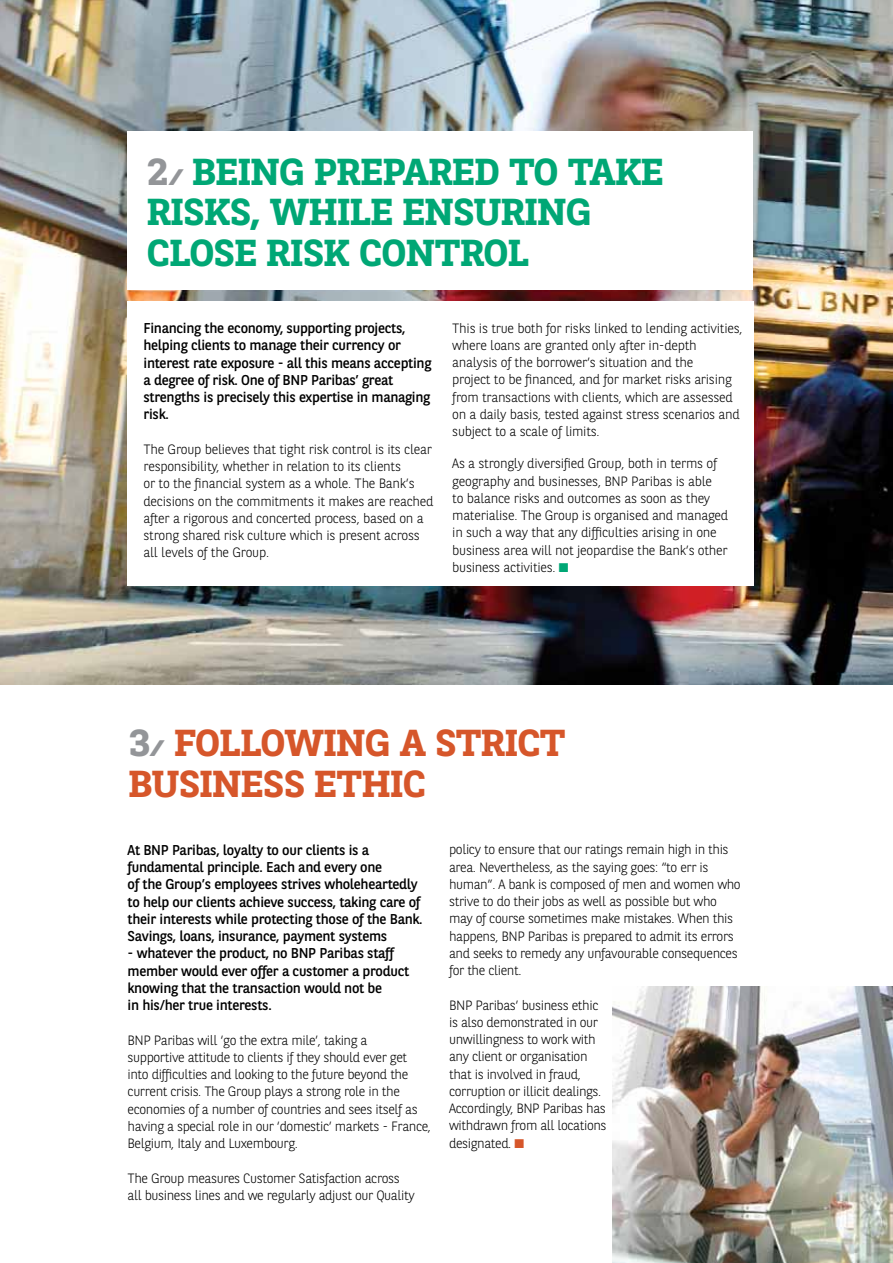
<style>
.page{position:relative;width:893px;height:1263px;background:#fff}
.page>*{position:absolute;margin:0;border:0;box-sizing:border-box;transform-origin:0 0}
.t1{font:700 37.5px/40.5px "BNPP Slab Serif";letter-spacing:-.02em;color:#00a775;scale:1.07 1}
.t2{font:700 37.5px/40.5px "BNPP Slab Serif";letter-spacing:-.02em;color:#d6562a;scale:1.07 1}
.t3{font:14.25px/17.2px "BNPP Sans";letter-spacing:-.02em;color:#000}
.t4{font:300 13.5px/17.2px "BNPP Sans";letter-spacing:-.03em;color:#000}
.s1{color:#939598}
.s2{font-size:22.5px;color:#939598}
.s3{color:#00a775}
.s4{color:#d6562a}
</style>
<div class="page">
<img style="left:0;top:0;width:893px;height:685px">
<div style="left:128px;top:132px;width:625px;height:158px;background:#fff"></div>
<div style="left:128px;top:301px;width:626px;height:285px;background:#fff"></div>
<img style="left:612px;top:986px;width:281px;height:277px">
<h1 class="t1" style="left:147px;top:150px;width:485px"><span class="s1">2</span><span class="s2">/</span> BEING PREPARED TO TAKE<br>RISKS, WHILE ENSURING<br>CLOSE RISK CONTROL</h1>
<p class="t3" style="left:144px;top:319px;width:289px">Financing the economy, supporting projects, helping clients to manage their currency or interest rate exposure - all this means accepting a degree of risk. One of BNP Paribas’ great strengths is precisely this expertise in managing risk.</p>
<p class="t4" style="left:144px;top:440px;width:292px">The Group believes that tight risk control is its clear responsibility, whether in relation to its clients<br>or to the financial system as a whole. The Bank’s decisions on the commitments it makes are reached after a rigorous and concerted process, based on a strong shared risk culture which is present across all levels of the Group.</p>
<p class="t4" style="left:452px;top:319px;width:292px">This is true both for risks linked to lending activities, where loans are granted only after in-depth analysis of the borrower’s situation and the<br>project to be financed, and for market risks arising from transactions with clients, which are assessed on a daily basis, tested against stress scenarios and subject to a scale of limits.</p>
<p class="t4" style="left:452px;top:454px;width:277px">As a strongly diversified Group, both in terms of geography and businesses, BNP Paribas is able<br>to balance risks and outcomes as soon as they materialise. The Group is organised and managed in such a way that any difficulties arising in one business area will not jeopardise the Bank’s other business activities. <span class="s3">■</span></p>
<h1 class="t2" style="left:129px;top:721px;width:410px"><span class="s1">3</span><span class="s2">/</span> FOLLOWING A STRICT<br>BUSINESS ETHIC</h1>
<p class="t3" style="left:128px;top:841px;width:297px">At BNP Paribas, loyalty to our clients is a fundamental principle. Each and every one<br>of the Group’s employees strives wholeheartedly to help our clients achieve success, taking care of their interests while protecting those of the Bank.<br>Savings, loans, insurance, payment systems</p>
<p class="t3" style="left:128px;top:944px;width:283px">- whatever the product, no BNP Paribas staff member would ever offer a customer a product knowing that the transaction would not be<br>in his/her true interests.</p>
<p class="t4" style="left:128px;top:1031px;width:305px">BNP Paribas will ‘go the extra mile’, taking a<br>supportive attitude to clients if they should ever get into difficulties and looking to the future beyond the current crisis. The Group plays a strong role in the economies of a number of countries and sees itself as having a special role in our ‘domestic’ markets - France, Belgium, Italy and Luxembourg.</p>
<p class="t4" style="left:128px;top:1169px;width:289px">The Group measures Customer Satisfaction across all business lines and we regularly adjust our Quality</p>
<p class="t4" style="left:449px;top:840px;width:293px">policy to ensure that our ratings remain high in this area. Nevertheless, as the saying goes: “to err is human”. A bank is composed of men and women who strive to do their jobs as well as possible but who may of course sometimes make mistakes. When this happens, BNP Paribas is prepared to admit its errors and seeks to remedy any unfavourable consequences for the client.</p>
<p class="t4" style="left:449px;top:996px;width:159px">BNP Paribas’ business ethic is also demonstrated in our unwillingness to work with any client or organisation that is involved in fraud, corruption or illicit dealings.<br>Accordingly, BNP Paribas has withdrawn from all locations designated. <span class="s4">■</span></p>
</div>
